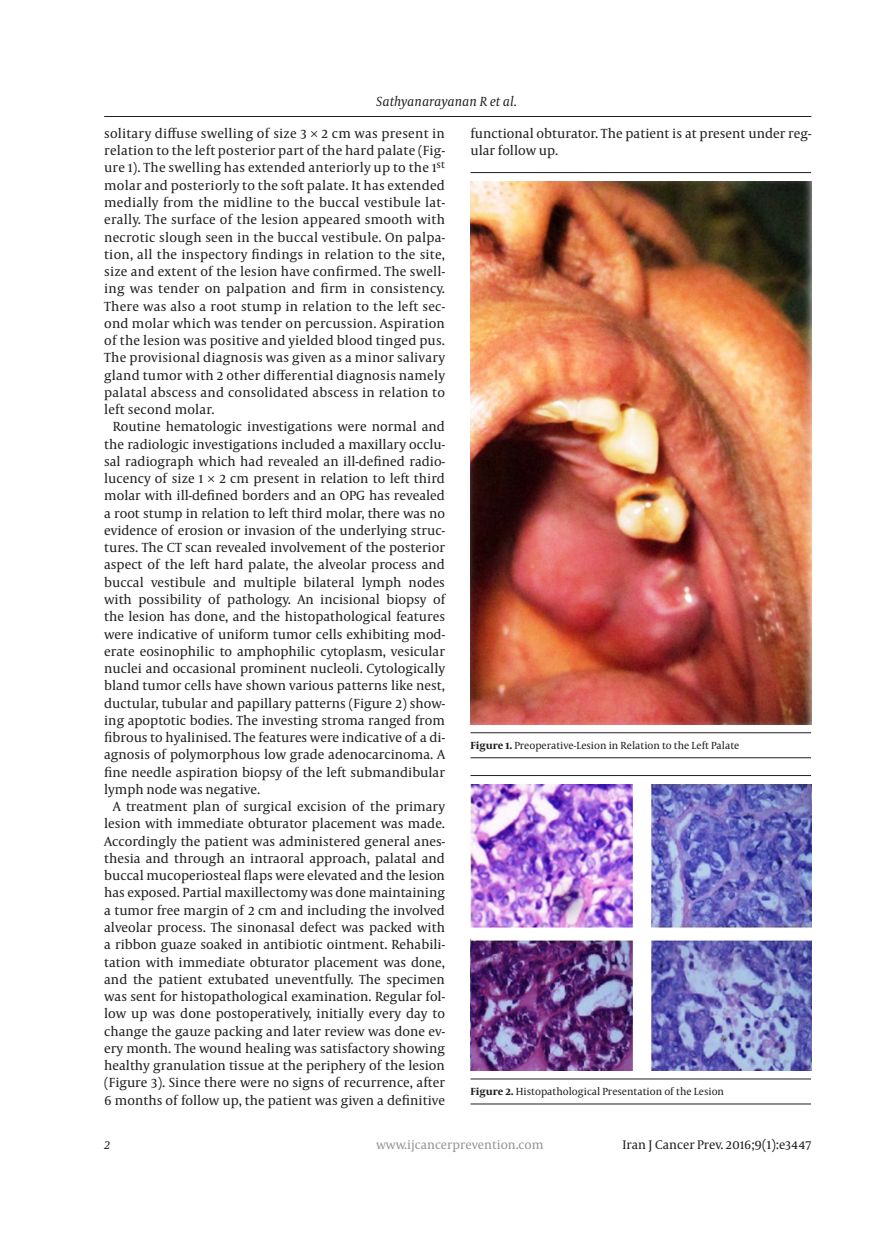
<style>
.page{position:relative;width:893px;height:1234px;background:#fff}
.page>*{position:absolute;margin:0;border:0;box-sizing:border-box;transform-origin:0 0}
.t1{font:13.5px/17.2px "Capitolium News";color:#231f20;text-align:justify}
.t2{font:italic 13.5px "Capitolium News";color:#231f20}
.t3{font:12.75px "Capitolium News";color:#231f20}
.t4{font:12.75px "Capitolium News";color:#939598}
.odd-footer-left{font:italic 12.75px "Capitolium News";color:#231f20}
.fcaption_bottom{font:10.5px "Capitolium News";color:#231f20}
.s1{font-weight:700}
.s2{font-size:13.5px}
</style>
<div class="page">
<hr style="left:104px;top:116px;width:707px;height:1px;background:#231f20">
<hr style="left:470px;top:172px;width:341px;height:1px;background:#231f20">
<hr style="left:470px;top:732px;width:341px;height:1px;background:#231f20">
<hr style="left:470px;top:757px;width:341px;height:1px;background:#231f20">
<img style="left:471px;top:181px;width:340px;height:543px">
<hr style="left:470px;top:775px;width:341px;height:1px;background:#231f20">
<hr style="left:470px;top:1078px;width:341px;height:1px;background:#231f20">
<hr style="left:470px;top:1103px;width:341px;height:1px;background:#231f20">
<img style="left:471px;top:784px;width:340px;height:286px">
<p class="t2" style="left:376px;top:93px;width:142px">Sathyanarayanan R et al.</p>
<p class="t1" style="left:104px;top:125px;width:342px">solitary diffuse swelling of size 3 × 2 cm was present in relation to the left posterior part of the hard palate (Fig&shy;ure 1). The swelling has extended anteriorly up to the 1<sup>st </sup>molar and posteriorly to the soft palate. It has extended medially from the midline to the buccal vestibule lat&shy;erally. The surface of the lesion appeared smooth with necrotic slough seen in the buccal vestibule. On palpa&shy;tion, all the inspectory findings in relation to the site, size and extent of the lesion have confirmed. The swell&shy;ing was tender on palpation and firm in consistency.<br>There was also a root stump in relation to the left sec&shy;ond molar which was tender on percussion. Aspiration of the lesion was positive and yielded blood tinged pus.<br>The provisional diagnosis was given as a minor salivary gland tumor with 2 other differential diagnosis namely palatal abscess and consolidated abscess in relation to left second molar.</p>
<p class="t1" style="left:104px;top:418px;width:342px;text-indent:9px">Routine hematologic investigations were normal and the radiologic investigations included a maxillary occlu&shy;sal radiograph which had revealed an ill-defined radio&shy;lucency of size 1 × 2 cm present in relation to left third molar with ill-defined borders and an OPG has revealed a root stump in relation to left third molar, there was no evidence of erosion or invasion of the underlying struc&shy;tures. The CT scan revealed involvement of the posterior aspect of the left hard palate, the alveolar process and buccal vestibule and multiple bilateral lymph nodes with possibility of pathology. An incisional biopsy of the lesion has done, and the histopathological features were indicative of uniform tumor cells exhibiting mod&shy;erate eosinophilic to amphophilic cytoplasm, vesicular nuclei and occasional prominent nucleoli. Cytologically bland tumor cells have shown various patterns like nest, ductular, tubular and papillary patterns (Figure 2) show&shy;ing apoptotic bodies. The investing stroma ranged from fibrous to hyalinised. The features were indicative of a di&shy;agnosis of polymorphous low grade adenocarcinoma. A fine needle aspiration biopsy of the left submandibular lymph node was negative.</p>
<p class="t1" style="left:104px;top:797px;width:342px;text-indent:9px">A treatment plan of surgical excision of the primary lesion with immediate obturator placement was made.<br>Accordingly the patient was administered general anes&shy;thesia and through an intraoral approach, palatal and buccal mucoperiosteal flaps were elevated and the lesion has exposed. Partial maxillectomy was done maintaining a tumor free margin of 2 cm and including the involved alveolar process. The sinonasal defect was packed with a ribbon guaze soaked in antibiotic ointment. Rehabili&shy;tation with immediate obturator placement was done, and the patient extubated uneventfully. The specimen was sent for histopathological examination. Regular fol&shy;low up was done postoperatively, initially every day to change the gauze packing and later review was done ev&shy;ery month. The wound healing was satisfactory showing healthy granulation tissue at the periphery of the lesion (Figure 3). Since there were no signs of recurrence, after 6 months of follow up, the patient was given a definitive</p>
<p class="t1" style="left:470px;top:125px;width:342px">functional obturator. The patient is at present under reg&shy;ular follow up.</p>
<p class="fcaption_bottom" style="left:470px;top:739px;width:270px"><span class="s1">Figure 1.</span> Preoperative-Lesion in Relation to the Left Palate</p>
<p class="fcaption_bottom" style="left:470px;top:1085px;width:255px"><span class="s1">Figure 2.</span> Histopathological Presentation of the Lesion</p>
<p class="odd-footer-left" style="left:104px;top:1136px;width:8px">2</p>
<p class="t4" style="left:376px;top:1136px;width:169px">www.ijcancerprevention.com</p>
<p class="t3" style="left:622px;top:1137px;width:190px">Iran J Cancer Prev. 2016;<span class="s2">9(1)</span>:e3447</p>
</div>
